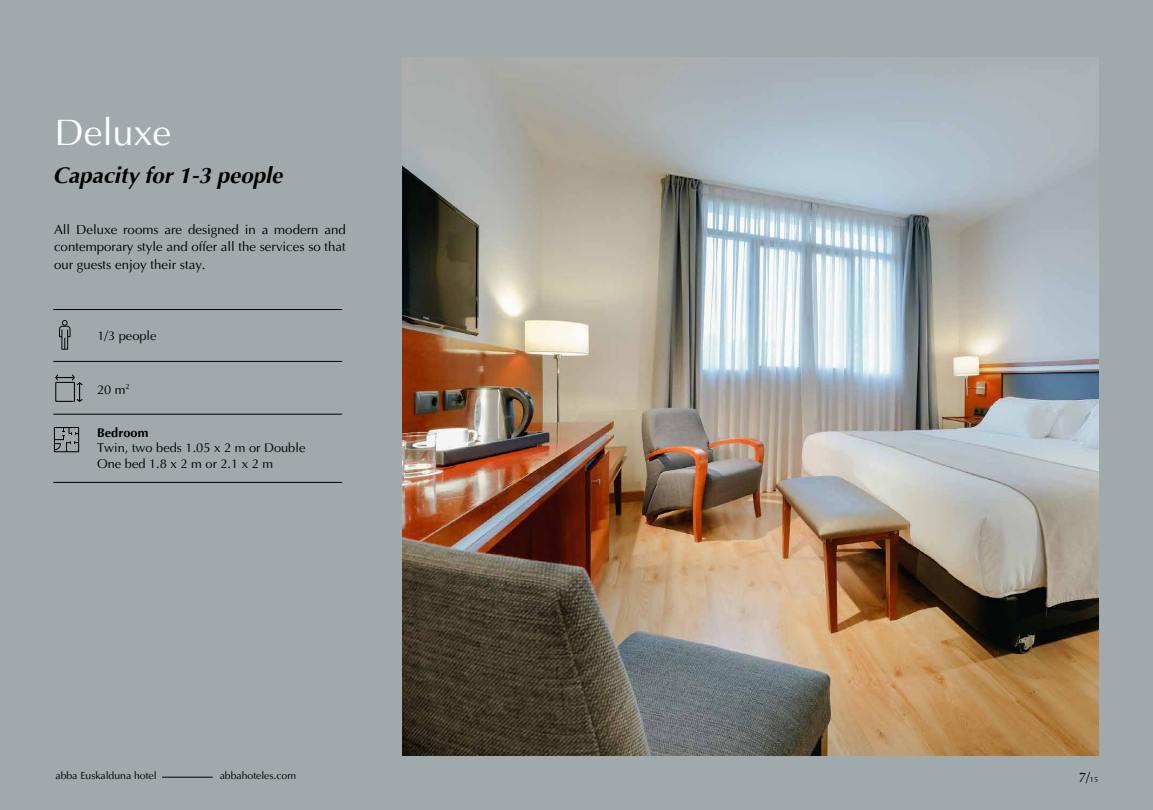
<style>
.page{position:relative;width:1153px;height:810px;background:#a0aaad}
.page>*{position:absolute;margin:0;border:0;box-sizing:border-box;transform-origin:0 0}
.t1{font:37.5px "Ottawa Plain";color:#fff}
.t2{font:italic 700 22.5px "Ottawa";letter-spacing:-.005em;color:#000}
.t3{font:13.5px "Ottawa Plain";color:#000}
.t4{font:13.27px/17.2px "Ottawa Plain";color:#000;text-align:justify}
.t5{font:12.83px/15.4px "Ottawa Plain";color:#000}
.t6{font:700 12.83px "Ottawa";color:#000}
.t7{font:10.5px "Ottawa Plain";letter-spacing:-.005em;color:#000}
.s1{font-size:7.5px}
</style>
<div class="page">
<hr style="left:53px;top:414px;width:289px;height:1px;background:#000">
<hr style="left:53px;top:309px;width:289px;height:1px;background:#000">
<hr style="left:53px;top:361px;width:289px;height:1px;background:#000">
<svg style="left:59px;top:320px;width:11px;height:30px"></svg>
<svg style="left:55px;top:375px;width:28px;height:27px"></svg>
<hr style="left:53px;top:482px;width:289px;height:1px;background:#000">
<svg style="left:54px;top:427px;width:25px;height:25px"></svg>
<hr style="left:162px;top:777px;width:51px;height:1px;background:#000">
<img style="left:403px;top:57px;width:695px;height:699px">
<h1 class="t1" style="left:55px;top:111px;width:118px">Deluxe</h1>
<h2 class="t2" style="left:53px;top:161px;width:231px">Capacity for 1-3 people</h2>
<p class="t4" style="left:54px;top:221px;width:293px">All Deluxe rooms are designed in a modern and contemporary style and offer all the services so that our guests enjoy their stay.</p>
<p class="t5" style="left:97px;top:328px;width:61px">1/3 people</p>
<p class="t5" style="left:97px;top:382px;width:34px">20 m<sup>2</sup></p>
<p class="t6" style="left:97px;top:425px;width:53px">Bedroom</p>
<p class="t5" style="left:97px;top:441px;width:210px">Twin, two beds 1.05 x 2 m or Double<br>One bed 1.8 x 2 m or 2.1 x 2 m</p>
<p class="t7" style="left:56px;top:770px;width:103px">abba Euskalduna hotel</p>
<p class="t7" style="left:220px;top:770px;width:78px">abbahoteles.com</p>
<p class="t3" style="left:1079px;top:769px;width:21px">7/<span class="s1">15</span></p>
</div>
